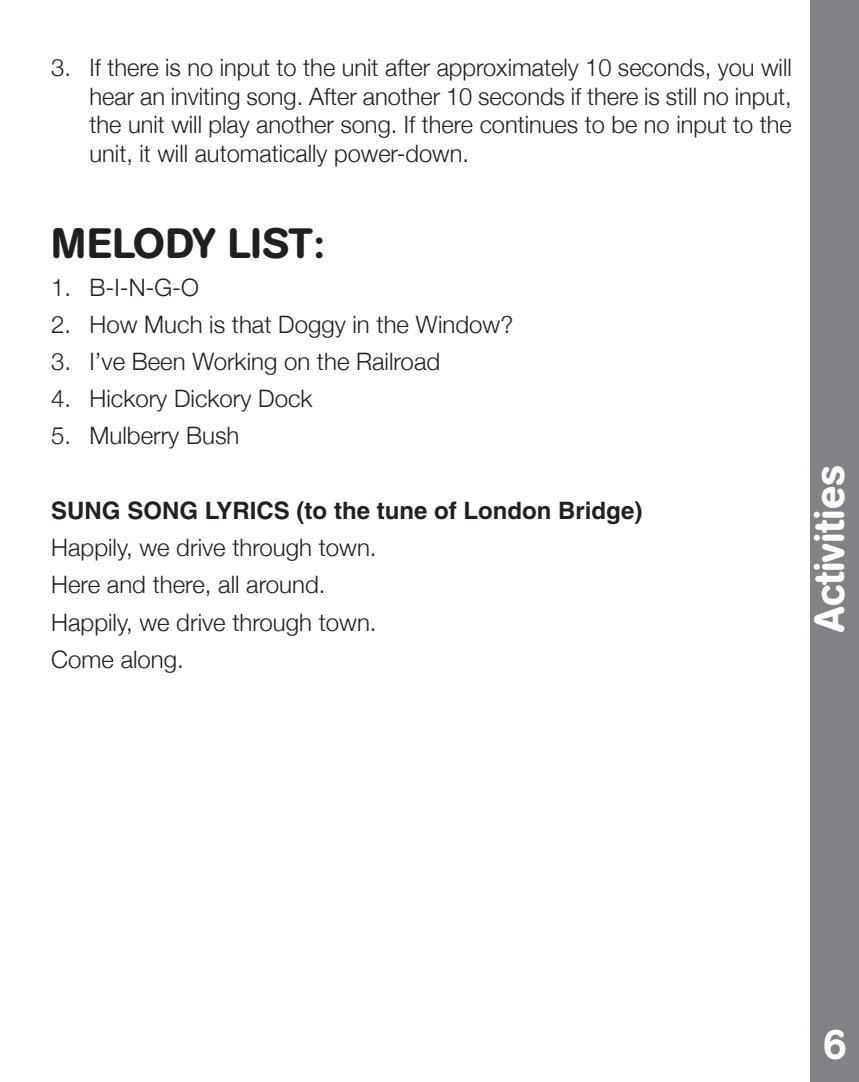
<style>
.page{position:relative;width:859px;height:1082px;background:#fff}
.page>*{position:absolute;margin:0;border:0;box-sizing:border-box;transform-origin:0 0}
.t1{font:500 42px "AG Book Rounded";letter-spacing:.01em;color:#231f20}
.t2{font:500 42px "AG Book Rounded";color:#fff}
.t3{font:300 24px/28.8px "Helvetica Neue";color:#231f20;text-align:justify}
.t4{font:700 24px "Helvetica";color:#231f20}
</style>
<div class="page">
<div style="left:809px;top:0;width:49px;height:1081px;background:#808285"></div>
<p class="t3" style="left:89px;top:52px;width:703px;text-indent:-38px">3. If there is no input to the unit after approximately 10 seconds, you will hear an inviting song. After another 10 seconds if there is still no input, the unit will play another song. If there continues to be no input to the unit, it will automatically power-down.</p>
<h1 class="t1" style="left:51px;top:219px;width:274px">MELODY LIST:</h1>
<p class="t3" style="left:51px;top:272px;width:149px">1. B-I-N-G-O</p>
<p class="t3" style="left:51px;top:309px;width:463px">2. How Much is that Doggy in the Window?</p>
<p class="t3" style="left:51px;top:346px;width:390px">3. I’ve Been Working on the Railroad</p>
<p class="t3" style="left:51px;top:384px;width:262px">4. Hickory Dickory Dock</p>
<p class="t3" style="left:51px;top:421px;width:190px">5. Mulberry Bush</p>
<p class="t4" style="left:51px;top:495px;width:592px">SUNG SONG LYRICS (to the tune of London Bridge)</p>
<p class="t3" style="left:51px;top:528px;width:327px;line-height:37.2px;text-align:left">Happily, we drive through town.<br>Here and there, all around.<br>Happily, we drive through town.<br>Come along.</p>
<h1 class="t2" style="left:804px;top:631px;width:168px;rotate:-90deg">Activities</h1>
</div>
